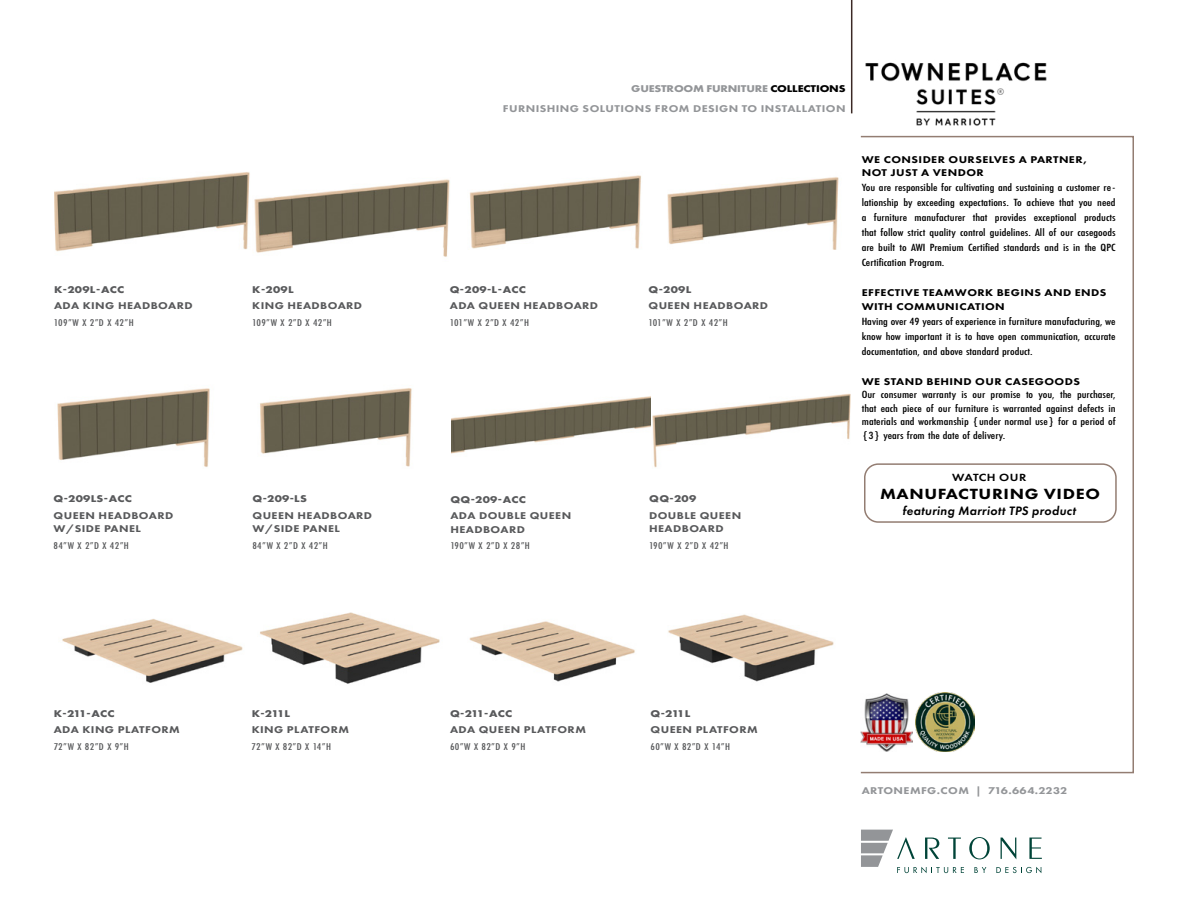
<style>
.page{position:relative;width:1188px;height:918px;background:#fff}
.page>*{position:absolute;margin:0;border:0;box-sizing:border-box;transform-origin:0 0}
.t1{font:800 15.3px "Futura PT";letter-spacing:.035em;color:#000;scale:1.18 1}
.t2{font:italic 600 12.75px "Futura PT";letter-spacing:.025em;color:#000}
.t3{font:500 10.8px/15px "Futura PT Cond";color:#000;text-align:justify;scale:1.25 1}
.t4{font:600 10.8px "Futura PT";letter-spacing:.02em;color:#000;scale:1.18 1}
.t5{font:800 10.2px/13.5px "Futura PT";letter-spacing:.035em;color:#58595b;scale:1.18 1}
.t6{font:500 10.2px "Futura PT Cond";letter-spacing:.025em;color:#58595b;scale:1.18 1}
.t7{font:800 10.2px/13.5px "Futura PT";letter-spacing:.035em;color:#000;scale:1.18 1}
.t8{font:800 10.2px/19.5px "Futura PT";letter-spacing:.035em;color:#939598;text-align:right;scale:1.18 1}
.t9{font:700 10.2px "Futura PT";letter-spacing:.025em;color:#58595b;scale:1.18 1}
.s1{font-weight:700}
.s2{font-weight:700;color:#000}
</style>
<div class="page">
<div style="left:860px;top:136px;width:274px;height:637px;border:2px solid #937d72"></div>
<hr style="left:851px;top:0;width:1px;height:113px;background:#3b2925">
<img style="left:861px;top:693px;width:51px;height:59px">
<img style="left:915px;top:692px;width:59px;height:60px">
<img style="left:865px;top:62px;width:182px;height:64px">
<img style="left:54px;top:172px;width:785px;height:85px">
<img style="left:57px;top:388px;width:793px;height:80px">
<img style="left:62px;top:612px;width:772px;height:72px">
<div style="left:864px;top:463px;width:253px;height:60px;border:2px solid #937d72;border-radius:13px"></div>
<svg style="left:861px;top:830px;width:181px;height:43px"></svg>
<p class="t9" style="left:54px;top:283px;width:61px">K-209L-ACC</p>
<p class="t5" style="left:54px;top:299px;width:119px">ADA KING HEADBOARD</p>
<p class="t6" style="left:54px;top:316px;width:69px">109”W X 2”D X 42”H</p>
<p class="t9" style="left:252px;top:283px;width:37px">K-209L</p>
<p class="t5" style="left:252px;top:299px;width:95px">KING HEADBOARD</p>
<p class="t6" style="left:252px;top:316px;width:69px">109”W X 2”D X 42”H</p>
<p class="t9" style="left:54px;top:492px;width:68px">Q-209LS-ACC</p>
<p class="t5" style="left:54px;top:508px;width:103px">QUEEN HEADBOARD<br>W/SIDE PANEL</p>
<p class="t6" style="left:54px;top:539px;width:65px">84”W X 2”D X 42”H</p>
<p class="t9" style="left:54px;top:707px;width:53px">K-211-ACC</p>
<p class="t5" style="left:54px;top:723px;width:108px">ADA KING PLATFORM</p>
<p class="t6" style="left:54px;top:740px;width:65px">72”W X 82”D X 9”H</p>
<p class="t9" style="left:253px;top:492px;width:48px">Q-209-LS</p>
<p class="t5" style="left:253px;top:508px;width:103px">QUEEN HEADBOARD<br>W/SIDE PANEL</p>
<p class="t6" style="left:252px;top:539px;width:65px">84”W X 2”D X 42”H</p>
<p class="t9" style="left:252px;top:707px;width:34px">K-211L</p>
<p class="t5" style="left:252px;top:723px;width:84px">KING PLATFORM</p>
<p class="t6" style="left:252px;top:740px;width:69px">72”W X 82”D X 14”H</p>
<p class="t8" style="left:503px;top:79px;width:292px"><span class="s1">GUESTROOM FURNITURE</span> <span class="s2">COLLECTIONS<br></span>FURNISHING SOLUTIONS FROM DESIGN TO INSTALLATION</p>
<p class="t9" style="left:450px;top:283px;width:66px">Q-209-L-ACC</p>
<p class="t5" style="left:450px;top:299px;width:127px">ADA QUEEN HEADBOARD</p>
<p class="t6" style="left:450px;top:316px;width:69px">101”W X 2”D X 42”H</p>
<p class="t9" style="left:649px;top:283px;width:38px">Q-209L</p>
<p class="t5" style="left:649px;top:299px;width:103px">QUEEN HEADBOARD</p>
<p class="t6" style="left:648px;top:316px;width:69px">101”W X 2”D X 42”H</p>
<p class="t9" style="left:450px;top:493px;width:65px">QQ-209-ACC</p>
<p class="t5" style="left:450px;top:509px;width:104px">ADA DOUBLE QUEEN<br>HEADBOARD</p>
<p class="t6" style="left:450px;top:540px;width:69px">190”W X 2”D X 28”H</p>
<p class="t9" style="left:649px;top:492px;width:41px">QQ-209</p>
<p class="t5" style="left:649px;top:508px;width:80px">DOUBLE QUEEN<br>HEADBOARD</p>
<p class="t6" style="left:649px;top:539px;width:69px">190”W X 2”D X 42”H</p>
<p class="t7" style="left:862px;top:152px;width:193px">WE CONSIDER OURSELVES A PARTNER,<br>NOT JUST A VENDOR</p>
<p class="t3" style="left:862px;top:180px;width:205px">You are responsible for cultivating and sustaining a customer re&shy;lationship by exceeding expectations. To achieve that you need a furniture manufacturer that provides exceptional products that follow strict quality control guidelines. All of our casegoods are built to AWI Premium Certified standards and is in the QPC Certification Program.</p>
<p class="t7" style="left:862px;top:286px;width:209px">EFFECTIVE TEAMWORK BEGINS AND ENDS<br>WITH COMMUNICATION</p>
<p class="t3" style="left:862px;top:313px;width:205px">Having over 49 years of experience in furniture manufacturing, we know how important it is to have open communication, accurate documentation, and above standard product.</p>
<p class="t7" style="left:862px;top:374px;width:186px">WE STAND BEHIND OUR CASEGOODS</p>
<p class="t3" style="left:862px;top:388px;width:205px;line-height:13.5px">Our consumer warranty is our promise to you, the purchaser, that each piece of our furniture is warranted against defects in materials and workmanship {under normal use} for a period of {3} years from the date of delivery.</p>
<p class="t4" style="left:952px;top:471px;width:64px">WATCH OUR</p>
<h1 class="t1" style="left:880px;top:485px;width:188px">MANUFACTURING VIDEO</h1>
<p class="t2" style="left:903px;top:502px;width:175px">featuring Marriott TPS product</p>
<p class="t9" style="left:450px;top:707px;width:54px">Q-211-ACC</p>
<p class="t5" style="left:450px;top:723px;width:117px">ADA QUEEN PLATFORM</p>
<p class="t6" style="left:450px;top:740px;width:65px">60”W X 82”D X 9”H</p>
<p class="t9" style="left:651px;top:707px;width:35px">Q-211L</p>
<p class="t5" style="left:651px;top:723px;width:92px">QUEEN PLATFORM</p>
<p class="t6" style="left:651px;top:740px;width:69px">60”W X 82”D X 14”H</p>
<p class="t8" style="left:862px;top:781px;width:176px">ARTONEMFG.COM | 716.664.2232</p>
</div>
